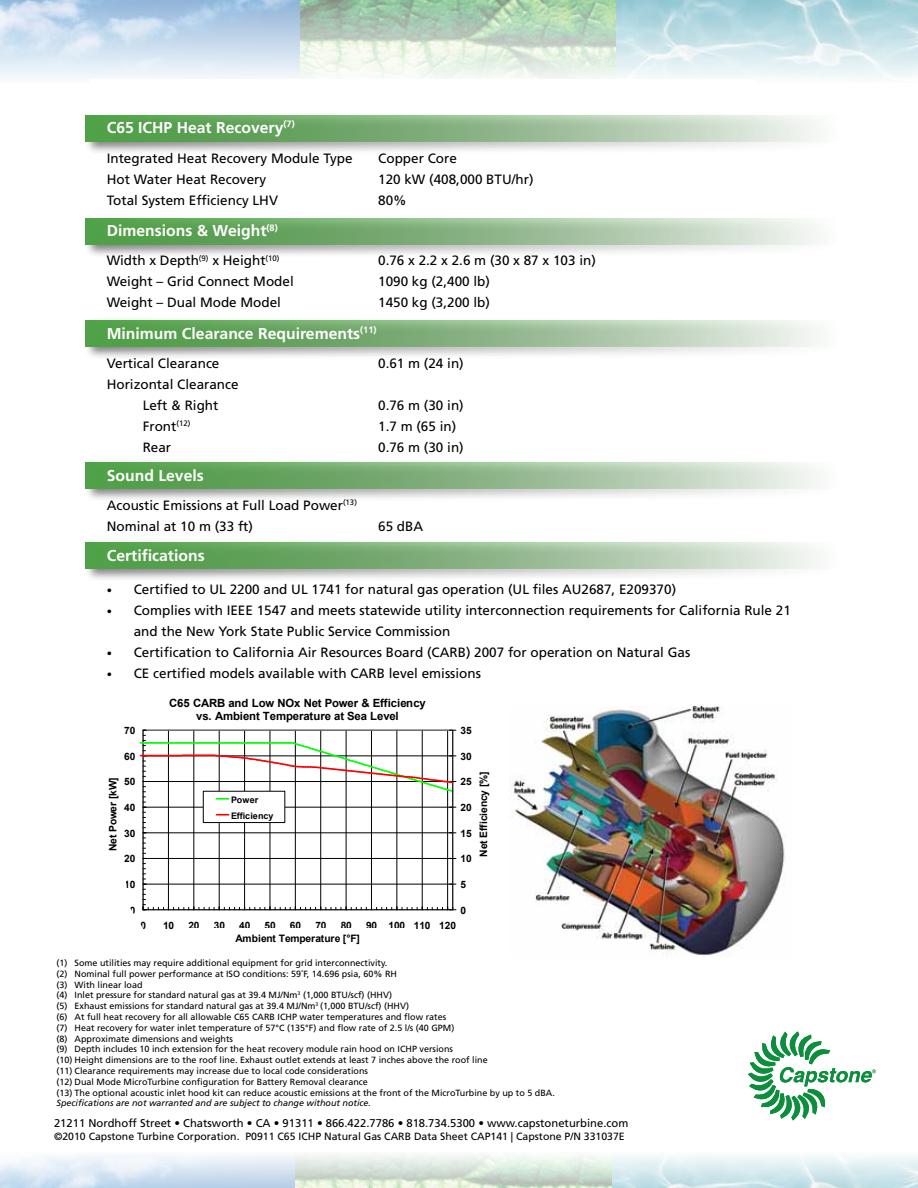
<style>
.page{position:relative;width:918px;height:1188px;background:#fff}
.page>*{position:absolute;margin:0;border:0;box-sizing:border-box;transform-origin:0 0}
.t1{font:700 15.75px "Frutiger LT Std";color:#fff}
.t2{font:13.5px/21px "Frutiger LT Std";color:#000}
.t3{font:700 11.4px/13.5px "Arial";letter-spacing:-.01em;color:#000;text-align:center}
.t4{font:11.25px "Frutiger LT Std";color:#000}
.t5{font:10.5px "Frutiger LT Std";color:#000}
.t6{font:700 10.35px "Arial";letter-spacing:-.01em;color:#000}
.t7{font:700 10.2px "Arial";letter-spacing:-.01em;color:#000}
.t8{font:9px/10.8px "Frutiger LT Std";color:#000}
.t9{font:italic 9px "Frutiger LT Std";color:#000}
.t10{font:700 9px/15.9px "Arial";letter-spacing:-.005em;color:#000}
.t11{font:700 7.95px "Arial";letter-spacing:-.01em;color:#000}
.t12{font:700 6.75px "Arial";letter-spacing:-.01em;color:#000}
.s1{font-size:10.5px}
</style>
<div class="page">
<svg style="left:0;top:0;width:918px;height:79px;background:#cadfe0"></svg>
<svg style="left:0;top:1155px;width:918px;height:33px"></svg>
<svg style="left:748px;top:1031px;width:128px;height:89px"></svg>
<div style="left:84px;top:111px;width:761px;height:43px;background:#000;opacity:.5"></div>
<svg style="left:85px;top:115px;width:752px;height:27px;background:#94be8f"></svg>
<div style="left:84px;top:215px;width:761px;height:43px;background:#000;opacity:.5"></div>
<svg style="left:85px;top:218px;width:752px;height:27px;background:#94be90"></svg>
<div style="left:84px;top:316px;width:761px;height:43px;background:#000;opacity:.5"></div>
<svg style="left:85px;top:320px;width:752px;height:27px;background:#94be8f"></svg>
<div style="left:84px;top:459px;width:761px;height:43px;background:#000;opacity:.5"></div>
<svg style="left:85px;top:462px;width:752px;height:27px;background:#94be8f"></svg>
<div style="left:84px;top:539px;width:761px;height:43px;background:#000;opacity:.5"></div>
<svg style="left:85px;top:542px;width:752px;height:27px;background:#94be8f"></svg>
<svg style="left:141px;top:729px;width:315px;height:182px"></svg>
<img style="left:511px;top:707px;width:274px;height:250px">
<h1 class="t1" style="left:107px;top:118px;width:190px">C65 ICHP Heat Recovery<sup>(7)</sup></h1>
<h2 class="t2" style="left:107px;top:148px;width:247px">Integrated Heat Recovery Module Type</h2>
<h2 class="t2" style="left:378px;top:148px;width:80px">Copper Core</h2>
<h2 class="t2" style="left:107px;top:169px;width:161px">Hot Water Heat Recovery</h2>
<h2 class="t2" style="left:378px;top:169px;width:157px">120 kW (408,000 BTU/hr)</h2>
<h2 class="t2" style="left:107px;top:190px;width:173px">Total System Efficiency LHV</h2>
<h2 class="t2" style="left:378px;top:190px;width:30px">80%</h2>
<h1 class="t1" style="left:107px;top:221px;width:173px">Dimensions &amp; Weight<sup>(8)</sup></h1>
<h2 class="t2" style="left:107px;top:250px;width:174px">Width x Depth<sup>(9)</sup> x Height<sup>(10)</sup></h2>
<h2 class="t2" style="left:378px;top:250px;width:219px">0.76 x 2.2 x 2.6 m (30 x 87 x 103 in)</h2>
<h2 class="t2" style="left:107px;top:271px;width:189px">Weight – Grid Connect Model</h2>
<h2 class="t2" style="left:378px;top:271px;width:113px">1090 kg (2,400 lb)</h2>
<h2 class="t2" style="left:107px;top:292px;width:176px">Weight – Dual Mode Model</h2>
<h2 class="t2" style="left:378px;top:292px;width:113px">1450 kg (3,200 lb)</h2>
<h1 class="t1" style="left:107px;top:324px;width:271px">Minimum Clearance Requirements<sup>(11)</sup></h1>
<h2 class="t2" style="left:107px;top:353px;width:114px">Vertical Clearance</h2>
<h2 class="t2" style="left:378px;top:353px;width:87px">0.61 m (24 in)</h2>
<h2 class="t2" style="left:143px;top:374px;width:98px;text-indent:-36px">Horizontal Clearance<br>Left &amp; Right</h2>
<h2 class="t2" style="left:378px;top:395px;width:87px">0.76 m (30 in)</h2>
<h2 class="t2" style="left:143px;top:416px;width:49px">Front<sup>(12)</sup></h2>
<h2 class="t2" style="left:378px;top:416px;width:80px">1.7 m (65 in)</h2>
<h2 class="t2" style="left:143px;top:437px;width:30px">Rear</h2>
<h2 class="t2" style="left:378px;top:437px;width:87px">0.76 m (30 in)</h2>
<h1 class="t1" style="left:107px;top:466px;width:99px">Sound Levels</h1>
<h2 class="t2" style="left:107px;top:495px;width:252px">Acoustic Emissions at Full Load Power<sup>(13)<br></sup>Nominal at 10 m (33 ft)</h2>
<h1 class="t1" style="left:107px;top:547px;width:100px">Certifications</h1>
<h2 class="t2" style="left:378px;top:516px;width:47px">65 dBA</h2>
<h2 class="t2" style="left:107px;top:579px;width:571px"><span class="s1">•</span> Certified to UL 2200 and UL 1741 for natural gas operation (UL files AU2687, E209370)</h2>
<h2 class="t2" style="left:134px;top:600px;width:659px;text-indent:-27px"><span class="s1">•</span> Complies with IEEE 1547 and meets statewide utility interconnection requirements for California Rule 21 and the New York State Public Service Commission</h2>
<h2 class="t2" style="left:107px;top:642px;width:585px"><span class="s1">•</span> Certification to California Air Resources Board (CARB) 2007 for operation on Natural Gas</h2>
<h2 class="t2" style="left:107px;top:663px;width:376px"><span class="s1">•</span> CE certified models available with CARB level emissions</h2>
<p class="t11" style="left:289px;top:715px;width:21px">Level</p>
<p class="t3" style="left:169px;top:697px;width:258px">C65 CARB and Low NOx Net Power &amp; Efficiency vs. Ambient Temperature at Sea Level</p>
<p class="t7" style="left:124px;top:724px;width:13px">70</p>
<p class="t7" style="left:461px;top:724px;width:13px">35</p>
<p class="t7" style="left:124px;top:749px;width:13px">60</p>
<p class="t7" style="left:461px;top:749px;width:13px">30</p>
<p class="t7" style="left:124px;top:775px;width:13px">50</p>
<p class="t6" style="left:106px;top:851px;width:75px;rotate:-90deg">Net Power [kW]</p>
<p class="t12" style="left:112px;top:845px;width:50px;rotate:-90deg">Net Power [kW]</p>
<p class="t7" style="left:124px;top:801px;width:13px">40</p>
<p class="t7" style="left:124px;top:826px;width:13px">30</p>
<p class="t10" style="left:231px;top:792px;width:44px">Power<br>Efficiency</p>
<p class="t7" style="left:461px;top:775px;width:13px">25</p>
<p class="t7" style="left:461px;top:801px;width:13px">20</p>
<p class="t7" style="left:461px;top:826px;width:13px">15</p>
<p class="t7" style="left:124px;top:852px;width:13px">20</p>
<p class="t7" style="left:461px;top:852px;width:13px">10</p>
<p class="t7" style="left:124px;top:878px;width:13px">10</p>
<p class="t7" style="left:461px;top:878px;width:7px">5</p>
<p class="t7" style="left:130px;top:903px;width:7px">0</p>
<p class="t7" style="left:461px;top:903px;width:7px">0</p>
<p class="t7" style="left:141px;top:918px;width:7px">0</p>
<p class="t7" style="left:163px;top:918px;width:13px">10</p>
<p class="t7" style="left:188px;top:918px;width:13px">20</p>
<p class="t7" style="left:214px;top:918px;width:13px">30</p>
<p class="t7" style="left:239px;top:918px;width:13px">40</p>
<p class="t7" style="left:265px;top:918px;width:13px">50</p>
<p class="t7" style="left:290px;top:918px;width:13px">60</p>
<p class="t7" style="left:315px;top:918px;width:13px">70</p>
<p class="t7" style="left:341px;top:918px;width:13px">80</p>
<p class="t7" style="left:366px;top:918px;width:91px">90 100 110 120</p>
<p class="t12" style="left:257px;top:935px;width:84px">Ambient Temperature [°F]</p>
<p class="t7" style="left:235px;top:932px;width:126px">Ambient Temperature [°F]</p>
<p class="t6" style="left:477px;top:857px;width:87px;rotate:-90deg">Net Efficiency [%]</p>
<p class="t8" style="left:57px;top:958px;width:500px">(1) Some utilities may require additional equipment for grid interconnectivity.<br>(2) Nominal full power performance at ISO conditions: 59˚F, 14.696 psia, 60% RH<br>(3) With linear load<br>(4) Inlet pressure for standard natural gas at 39.4 MJ/Nm<sup>3</sup> (1,000 BTU/scf) (HHV)<br>(5) Exhaust emissions for standard natural gas at 39.4 MJ/Nm<sup>3</sup> (1,000 BTU/scf) (HHV)<br>(6) At full heat recovery for all allowable C65 CARB ICHP water temperatures and flow rates<br>(7) Heat recovery for water inlet temperature of 57°C (135°F) and flow rate of 2.5 l/s (40 GPM)<br>(8) Approximate dimensions and weights<br>(9) Depth includes 10 inch extension for the heat recovery module rain hood on ICHP versions<br>(10) Height dimensions are to the roof line. Exhaust outlet extends at least 7 inches above the roof line<br>(11) Clearance requirements may increase due to local code considerations<br>(12) Dual Mode MicroTurbine configuration for Battery Removal clearance<br>(13) The optional acoustic inlet hood kit can reduce acoustic emissions at the front of the MicroTurbine by up to 5 dBA.</p>
<p class="t9" style="left:57px;top:1098px;width:316px">Specifications are not warranted and are subject to change without notice.</p>
<p class="t4" style="left:54px;top:1117px;width:576px">21211 Nordhoff Street • Chatsworth • CA • 91311 • 866.422.7786 • 818.734.5300 • www.capstoneturbine.com</p>
<p class="t5" style="left:54px;top:1130px;width:572px">©2010 Capstone Turbine Corporation. P0911 C65 ICHP Natural Gas CARB Data Sheet CAP141 | Capstone P/N 331037E</p>
</div>
